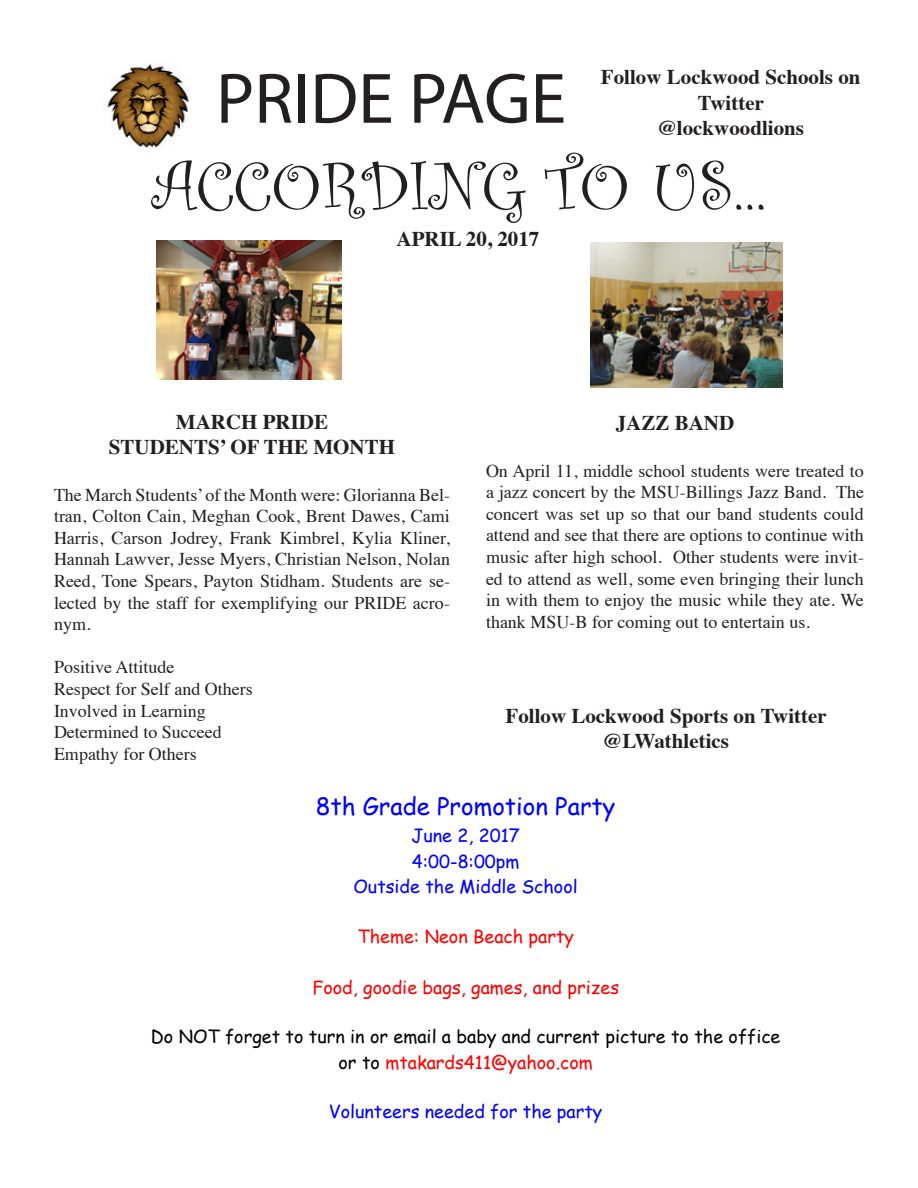
<style>
.page{position:relative;width:918px;height:1188px;background:#fff}
.page>*{position:absolute;margin:0;border:0;box-sizing:border-box;transform-origin:0 0}
.t1{font:72px "Curlz";color:#231f20}
.t2{font:72px "Myriad Pro";color:#231f20}
.t3{font:24px "Comic Sans MS";color:#00f}
.t4{font:700 21px/25.2px "Times";color:#231f20;text-align:center}
.t5{font:18px/21.6px "Times";color:#231f20;text-align:justify}
.t6{font:18px/25.5px "Comic Sans MS";color:#000;text-align:center}
.t7{font:18px/25.5px "Comic Sans MS";color:#00f;text-align:center}
.t8{font:18px "Comic Sans MS";color:#f00}
.s1{color:#f00}
</style>
<div class="page">
<img style="left:107px;top:64px;width:82px;height:84px">
<img style="left:157px;top:240px;width:185px;height:139px">
<img style="left:590px;top:243px;width:193px;height:145px">
<p class="t4" style="left:601px;top:63px;width:261px">Follow Lockwood Schools on<br>Twitter</p>
<p class="t4" style="left:657px;top:113px;width:148px">@lockwoodlions</p>
<p class="t2" style="left:216px;top:54px;width:352px">PRIDE PAGE</p>
<p class="t1" style="left:152px;top:135px;width:616px">ACCORDING TO US...</p>
<p class="t4" style="left:397px;top:224px;width:144px">APRIL 20, 2017</p>
<p class="t4" style="left:176px;top:407px;width:154px">MARCH PRIDE</p>
<p class="t4" style="left:109px;top:432px;width:288px">STUDENTS’ OF THE MONTH</p>
<p class="t5" style="left:54px;top:482px;width:398px">The March Students’ of the Month were: Glorianna Bel&shy;tran, Colton Cain, Meghan Cook, Brent Dawes, Cami Harris, Carson Jodrey, Frank Kimbrel, Kylia Kliner, Hannah Lawver, Jesse Myers, Christian Nelson, Nolan Reed, Tone Spears, Payton Stidham. Students are se&shy;lected by the staff for exemplifying our PRIDE acro&shy;nym.</p>
<p class="t5" style="left:54px;top:655px;width:122px">Positive Attitude</p>
<p class="t5" style="left:54px;top:677px;width:200px">Respect for Self and Others</p>
<p class="t5" style="left:54px;top:698px;width:153px">Involved in Learning</p>
<p class="t5" style="left:54px;top:720px;width:169px">Determined to Succeed</p>
<p class="t5" style="left:54px;top:741px;width:144px">Empathy for Others</p>
<p class="t4" style="left:616px;top:408px;width:120px">JAZZ BAND</p>
<p class="t5" style="left:486px;top:458px;width:379px">On April 11, middle school students were treated to a jazz concert by the MSU-Billings Jazz Band. The concert was set up so that our band students could attend and see that there are options to continue with music after high school. Other students were invit&shy;ed to attend as well, some even bringing their lunch in with them to enjoy the music while they ate. We thank MSU-B for coming out to entertain us.</p>
<p class="t4" style="left:506px;top:701px;width:323px">Follow Lockwood Sports on Twitter</p>
<p class="t4" style="left:603px;top:726px;width:128px">@LWathletics</p>
<p class="t3" style="left:316px;top:789px;width:301px">8th Grade Promotion Party</p>
<p class="t7" style="left:354px;top:822px;width:226px">June 2, 2017<br>4:00-8:00pm<br>Outside the Middle School</p>
<p class="t8" style="left:358px;top:923px;width:218px">Theme: Neon Beach party</p>
<p class="t8" style="left:312px;top:974px;width:308px">Food, goodie bags, games, and prizes</p>
<p class="t6" style="left:151px;top:1023px;width:631px">Do NOT forget to turn in or email a baby and current picture to the office or to <span class="s1">mtakards411@yahoo.com</span></p>
<p class="t7" style="left:329px;top:1098px;width:275px">Volunteers needed for the party</p>
</div>
